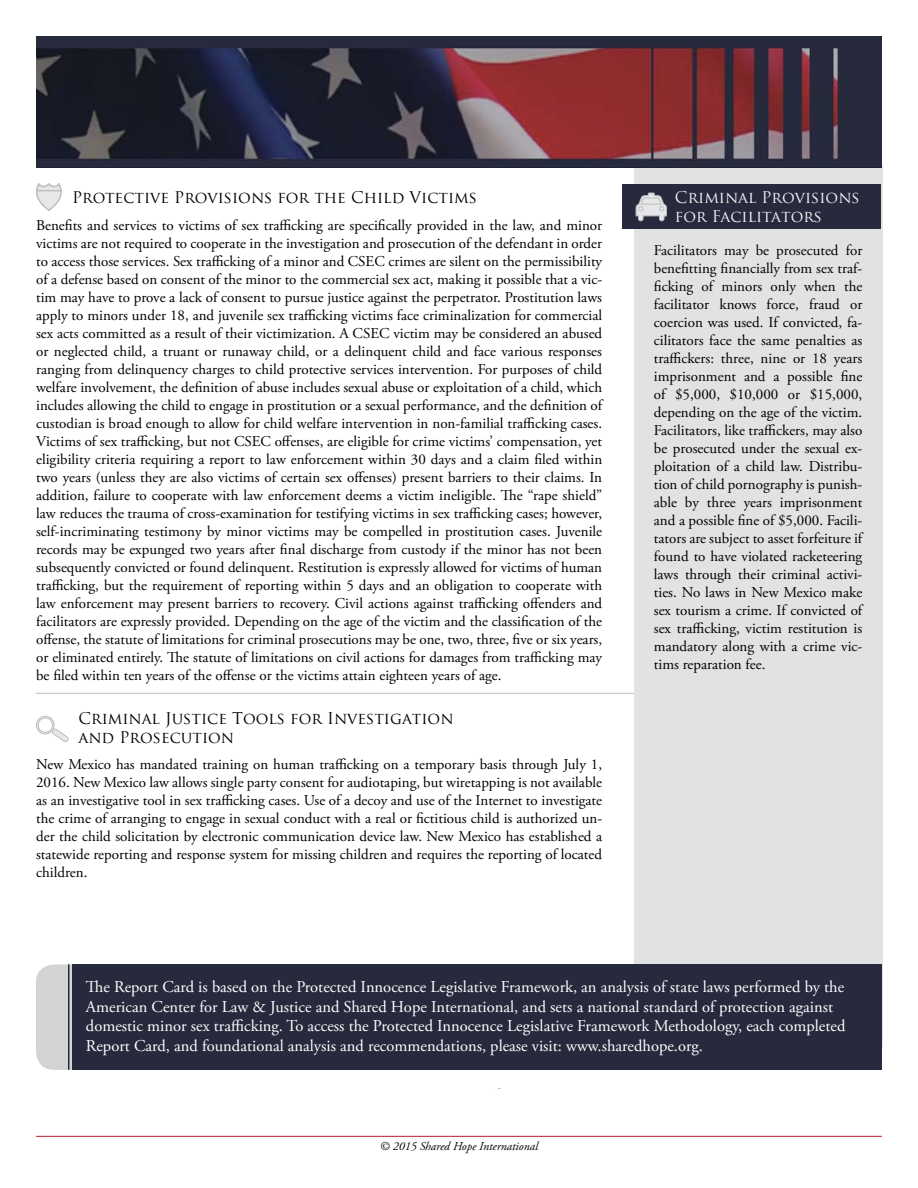
<style>
.page{position:relative;width:918px;height:1188px;background:#fff}
.page>*{position:absolute;margin:0;border:0;box-sizing:border-box;transform-origin:0 0}
.t1{font:16.5px/19.8px "Adobe Garamond Pro";color:#fff}
.t2{font:15.75px/18.9px "Trajan Pro";color:#000}
.t3{font:15.75px/18.9px "Trajan Pro";color:#f3f4f4}
.t4{font:15px/18px "Adobe Garamond Pro";color:#000;text-align:justify}
.t5{font:italic 12px "Adobe Garamond Pro";color:#000}
</style>
<div class="page">
<div style="left:634px;top:165px;width:248px;height:881px;background:#e1e2e3"></div>
<div style="left:622px;top:185px;width:259px;height:44px;background:#272a3d"></div>
<img style="left:36px;top:36px;width:846px;height:132px">
<hr style="left:36px;top:693px;width:598px;height:1px;background:#bcbec0">
<svg style="left:36px;top:715px;width:32px;height:27px"></svg>
<svg style="left:36px;top:183px;width:26px;height:28px"></svg>
<svg style="left:635px;top:192px;width:32px;height:30px"></svg>
<hr style="left:36px;top:1136px;width:846px;height:1px;background:#b52025">
<div style="left:36px;top:964px;width:57px;height:106px;background:#d1d3d4;border-radius:18px"></div>
<div style="left:72px;top:964px;width:810px;height:106px;background:#262a3c"></div>
<hr style="left:68px;top:964px;width:1px;height:106px;background:#262a3c">
<p class="t2" style="left:72px;top:187px;width:406px">Protective Provisions for the Child Victims</p>
<p class="t3" style="left:675px;top:187px;width:186px">Criminal Provisions for Facilitators</p>
<p class="t4" style="left:36px;top:217px;width:568px">Benefits and services to victims of sex trafficking are specifically provided in the law, and minor victims are not required to cooperate in the investigation and prosecution of the defendant in order to access those services. Sex trafficking of a minor and CSEC crimes are silent on the permissibility of a defense based on consent of the minor to the commercial sex act, making it possible that a vic&shy;tim may have to prove a lack of consent to pursue justice against the perpetrator. Prostitution laws apply to minors under 18, and juvenile sex trafficking victims face criminalization for commercial sex acts committed as a result of their victimization. A CSEC victim may be considered an abused or neglected child, a truant or runaway child, or a delinquent child and face various responses ranging from delinquency charges to child protective services intervention. For purposes of child welfare involvement, the definition of abuse includes sexual abuse or exploitation of a child, which includes allowing the child to engage in prostitution or a sexual performance, and the definition of custodian is broad enough to allow for child welfare intervention in non-familial trafficking cases.<br>Victims of sex trafficking, but not CSEC offenses, are eligible for crime victims’ compensation, yet eligibility criteria requiring a report to law enforcement within 30 days and a claim filed within two years (unless they are also victims of certain sex offenses) present barriers to their claims. In addition, failure to cooperate with law enforcement deems a victim ineligible. The “rape shield” law reduces the trauma of cross-examination for testifying victims in sex trafficking cases; however, self-incriminating testimony by minor victims may be compelled in prostitution cases. Juvenile records may be expunged two years after final discharge from custody if the minor has not been subsequently convicted or found delinquent. Restitution is expressly allowed for victims of human trafficking, but the requirement of reporting within 5 days and an obligation to cooperate with law enforcement may present barriers to recovery. Civil actions against trafficking offenders and facilitators are expressly provided. Depending on the age of the victim and the classification of the offense, the statute of limitations for criminal prosecutions may be one, two, three, five or six years, or eliminated entirely. The statute of limitations on civil actions for damages from trafficking may be filed within ten years of the offense or the victims attain eighteen years of age.</p>
<p class="t2" style="left:79px;top:709px;width:376px">Criminal Justice Tools for Investigation and Prosecution</p>
<p class="t4" style="left:654px;top:242px;width:210px">Facilitators may be prosecuted for benefitting financially from sex traf&shy;ficking of minors only when the facilitator knows force, fraud or coercion was used. If convicted, fa&shy;cilitators face the same penalties as traffickers: three, nine or 18 years imprisonment and a possible fine of $5,000, $10,000 or $15,000, depending on the age of the victim.<br>Facilitators, like traffickers, may also be prosecuted under the sexual ex&shy;ploitation of a child law. Distribu&shy;tion of child pornography is punish&shy;able by three years imprisonment and a possible fine of $5,000. Facili&shy;tators are subject to asset forfeiture if found to have violated racketeering laws through their criminal activi&shy;ties. No laws in New Mexico make sex tourism a crime. If convicted of sex trafficking, victim restitution is mandatory along with a crime vic&shy;tims reparation fee.</p>
<p class="t4" style="left:36px;top:756px;width:568px">New Mexico has mandated training on human trafficking on a temporary basis through July 1, 2016. New Mexico law allows single party consent for audiotaping, but wiretapping is not available as an investigative tool in sex trafficking cases. Use of a decoy and use of the Internet to investigate the crime of arranging to engage in sexual conduct with a real or fictitious child is authorized un&shy;der the child solicitation by electronic communication device law. New Mexico has established a statewide reporting and response system for missing children and requires the reporting of located children.</p>
<p class="t1" style="left:86px;top:977px;width:761px">The Report Card is based on the Protected Innocence Legislative Framework, an analysis of state laws performed by the American Center for Law &amp; Justice and Shared Hope International, and sets a national standard of protection against domestic minor sex trafficking. To access the Protected Innocence Legislative Framework Methodology, each completed Report Card, and foundational analysis and recommendations, please visit: www.sharedhope.org.</p>
<p class="t5" style="left:380px;top:1139px;width:160px">© 2015 Shared Hope International</p>
</div>
